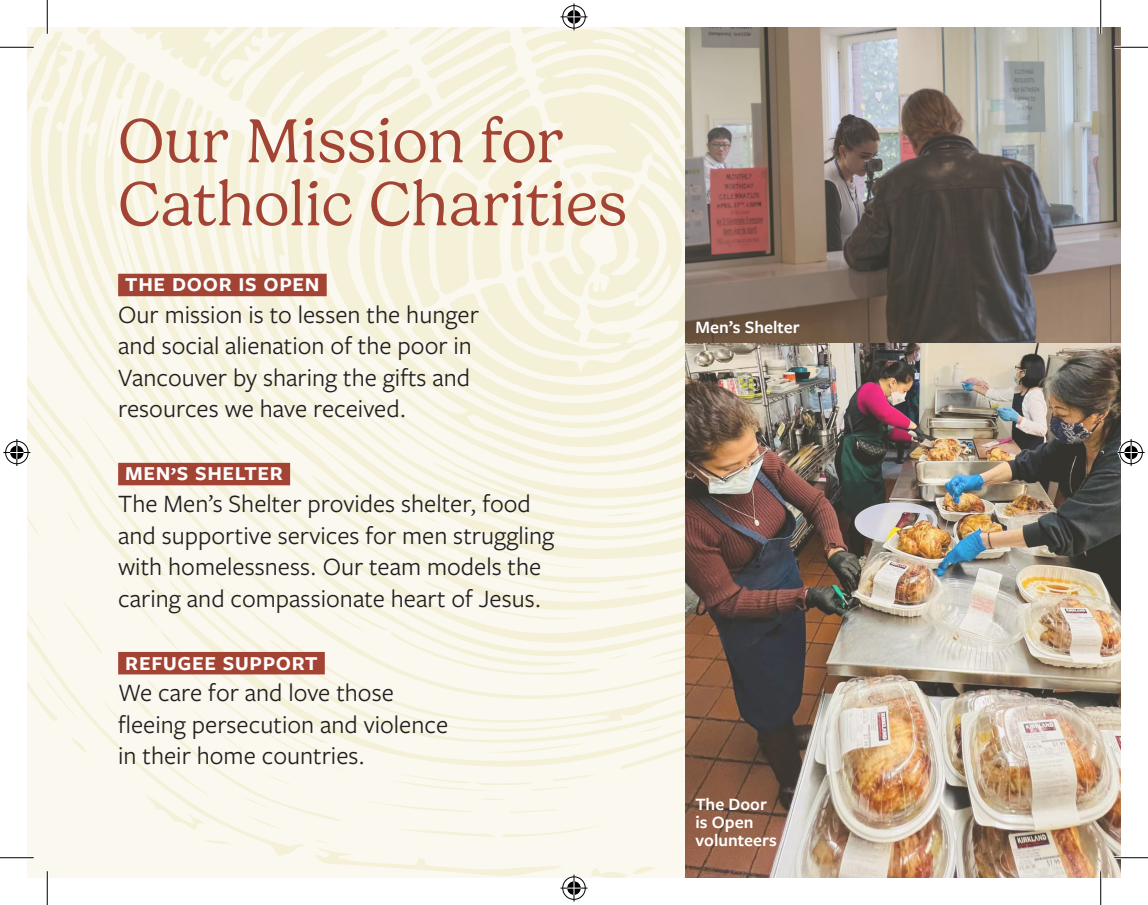
<style>
.page{position:relative;width:1148px;height:905px;background:#fff}
.page>*{position:absolute;margin:0;border:0;box-sizing:border-box;transform-origin:0 0}
.t1{font:300 63px/63px "Gelica";color:#a24334}
.t2{font:600 27px "Freight Sans Pro";color:#fff}
.t3{font:25.88px/31.5px "Freight Sans Pro";color:#231f20}
.t4{font:600 18px/18px "Freight Sans Pro";color:#fff}
</style>
<div class="page">
<hr style="left:0;top:47px;width:34px;height:1px;background:#000">
<hr style="left:1114px;top:47px;width:34px;height:1px;background:#000">
<hr style="left:0;top:857px;width:34px;height:1px;background:#000">
<hr style="left:1114px;top:857px;width:34px;height:1px;background:#000">
<hr style="left:47px;top:0;width:1px;height:34px;background:#000">
<hr style="left:47px;top:871px;width:1px;height:33px;background:#000">
<hr style="left:1100px;top:0;width:1px;height:34px;background:#000">
<hr style="left:1100px;top:871px;width:1px;height:33px;background:#000">
<img style="left:3px;top:3px;width:1141px;height:898px">
<h1 class="t1" style="left:118px;top:110px;width:510px">Our Mission for<br>Catholic Charities</h1>
<p class="t2" style="left:125px;top:264px;width:196px">the door is open</p>
<p class="t3" style="left:118px;top:297px;width:362px">Our mission is to lessen the hunger and social alienation of the poor in Vancouver by sharing the gifts and resources we have received.</p>
<p class="t2" style="left:125px;top:453px;width:160px">men<sub>’</sub>s shelter</p>
<p class="t3" style="left:118px;top:486px;width:438px">The Men’s Shelter provides shelter, food and supportive services for men struggling with homelessness. Our team models the caring and compassionate heart of Jesus.</p>
<p class="t2" style="left:125px;top:642px;width:195px">refugee support</p>
<p class="t3" style="left:118px;top:675px;width:331px">We care for and love those fleeing persecution and violence in their home countries.</p>
<p class="t4" style="left:695px;top:317px;width:106px">Men’s Shelter</p>
<p class="t4" style="left:695px;top:794px;width:83px">The Door is Open volunteers</p>
</div>
